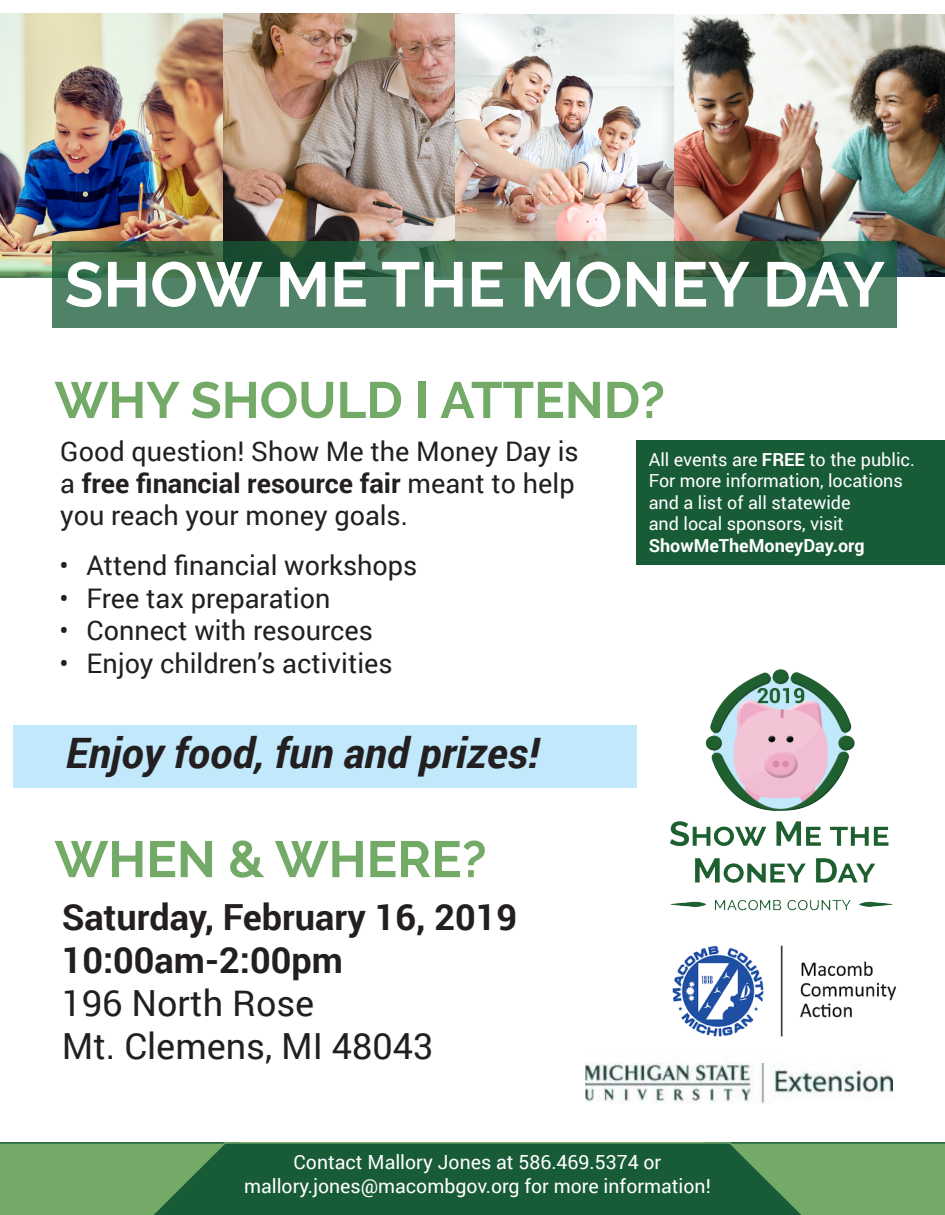
<style>
.page{position:relative;width:945px;height:1215px;background:#fff}
.page>*{position:absolute;margin:0;border:0;box-sizing:border-box;transform-origin:0 0}
.t1{font:700 63px "Raleway";color:#fff}
.t2{font:700 51px "Raleway";color:#74aa68}
.t3{font:italic 700 42px "Roboto";color:#231f20}
.t4{font:700 36px/43.2px "Roboto";color:#231f20}
.t5{font:36px "Roboto";color:#231f20}
.t6{font:27px/32.4px "Roboto";color:#231f20}
.t7{font:19.5px "Roboto";color:#fff}
.t8{font:18px/21.6px "Roboto";color:#fff}
.t9{font:18px "Arial";color:#fff}
.s1{font-weight:700}
.s2{font-weight:400}
</style>
<div class="page">
<img style="left:202px;top:13px;width:286px;height:228px">
<img style="left:455px;top:14px;width:219px;height:227px">
<img style="left:674px;top:14px;width:271px;height:263px">
<img style="left:0;top:14px;width:223px;height:264px">
<div style="left:637px;top:440px;width:308px;height:124px;background:#185b37"></div>
<svg style="left:0;top:1142px;width:945px;height:73px;background:#3c7a4a"></svg>
<svg style="left:52px;top:241px;width:845px;height:87px;background:#46765a"></svg>
<div style="left:14px;top:725px;width:623px;height:62px;background:#c1e8fb"></div>
<img style="left:670px;top:669px;width:223px;height:242px">
<img style="left:672px;top:945px;width:224px;height:92px">
<img style="left:586px;top:1063px;width:306px;height:40px">
<p class="t1" style="left:65px;top:248px;width:822px">SHOW ME THE MONEY DAY</p>
<p class="t2" style="left:55px;top:371px;width:612px">WHY SHOULD I ATTEND?</p>
<p class="t6" style="left:60px;top:434px;width:520px">Good question! Show Me the Money Day is a <span class="s1">free financial resource fair</span> meant to help you reach your money goals.</p>
<p class="t8" style="left:649px;top:448px;width:268px">All events are <span class="s1">FREE</span> to the public.<br>For more information, locations and a list of all statewide<br>and local sponsors, visit<br><span class="s1">ShowMeTheMoneyDay.org</span></p>
<p class="t6" style="left:60px;top:549px;width:359px">• Attend financial workshops</p>
<p class="t6" style="left:60px;top:581px;width:272px">• Free tax preparation</p>
<p class="t6" style="left:60px;top:613px;width:315px">• Connect with resources</p>
<p class="t6" style="left:60px;top:646px;width:335px">• Enjoy children’s activities</p>
<p class="t3" style="left:66px;top:724px;width:475px">Enjoy food, fun and prizes!</p>
<p class="t2" style="left:55px;top:830px;width:434px">WHEN &amp; WHERE?</p>
<p class="t4" style="left:62px;top:894px;width:457px">Saturday, February 16, 2019</p>
<p class="t4" style="left:62px;top:937px;width:283px">10:00am-2:00pm<br><span class="s2">196 North Rose</span></p>
<p class="t5" style="left:62px;top:1021px;width:373px">Mt. Clemens, MI 48043</p>
<p class="t9" style="left:278px;top:1148px;width:204px">Email Darcy at or Nikki at</p>
<p class="t7" style="left:294px;top:1149px;width:369px">Contact Mallory Jones at 586.469.5374 or</p>
<p class="t7" style="left:244px;top:1172px;width:468px">mallory.jones@macombgov.org for more information!</p>
</div>
